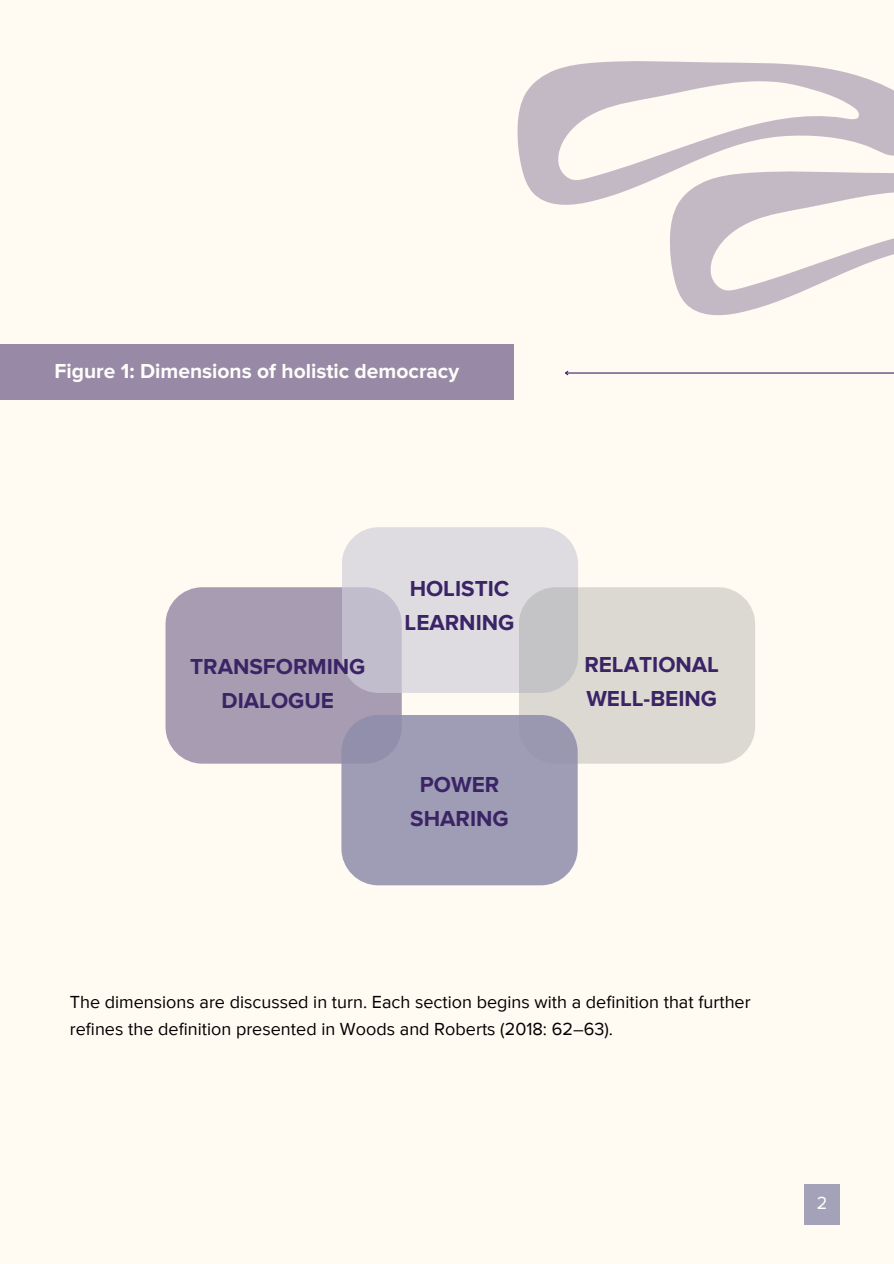
<style>
.page{position:relative;width:894px;height:1264px;background:#fff}
.page>*{position:absolute;margin:0;border:0;box-sizing:border-box;transform-origin:0 0}
.t1{font:700 22.5px/33.8px "Proxima Nova";color:#3b2466}
.t2{font:700 21px "Proxima Nova";color:#fff}
.t3{font:18px/27px "Proxima Nova";color:#000}
.t4{font:18px "Proxima Nova";color:#fff}
</style>
<div class="page">
<div style="left:0;top:0;width:893px;height:1263px;background:#fffaf2"></div>
<div style="left:165px;top:587px;width:236px;height:176px;background:#a89cb2;border-radius:37px"></div>
<svg style="left:342px;top:527px;width:236px;height:166px;background:#d9d6dd"></svg>
<div style="left:518px;top:587px;width:237px;height:176px;background:linear-gradient(to right,#cdcbcb,#e2ded6);border-radius:37px"></div>
<div style="left:0;top:344px;width:513px;height:56px;background:#988aa6"></div>
<div style="left:341px;top:715px;width:236px;height:170px;background:linear-gradient(to right,#9d9bb3,#9f9db5);border-radius:37px"></div>
<hr style="left:565px;top:372px;width:328px;height:1px;background:#3b2466">
<svg style="left:565px;top:370px;width:4px;height:6px"></svg>
<div style="left:804px;top:1184px;width:35px;height:40px;background:#a4a2b8"></div>
<svg style="left:517px;top:61px;width:376px;height:144px;fill:#c7bdc8"></svg>
<svg style="left:666px;top:158px;width:227px;height:158px"></svg>
<p class="t2" style="left:55px;top:362px;width:406px">Figure 1: Dimensions of holistic democracy</p>
<p class="t1" style="left:190px;top:650px;width:177px;text-align:center">TRANSFORMING<br>DIALOGUE</p>
<p class="t1" style="left:404px;top:573px;width:111px">HOLISTIC<br>LEARNING</p>
<p class="t1" style="left:410px;top:769px;width:100px;text-align:center">POWER<br>SHARING</p>
<h2 class="t1" style="left:584px;top:648px;width:136px">RELATIONAL<br>WELL-BEING</h2>
<h1 class="t3" style="left:70px;top:989px;width:682px">The dimensions are discussed in turn. Each section begins with a definition that further refines the definition presented in Woods and Roberts (2018: 62–63).</h1>
<p class="t4" style="left:816px;top:1194px;width:12px">2</p>
</div>
